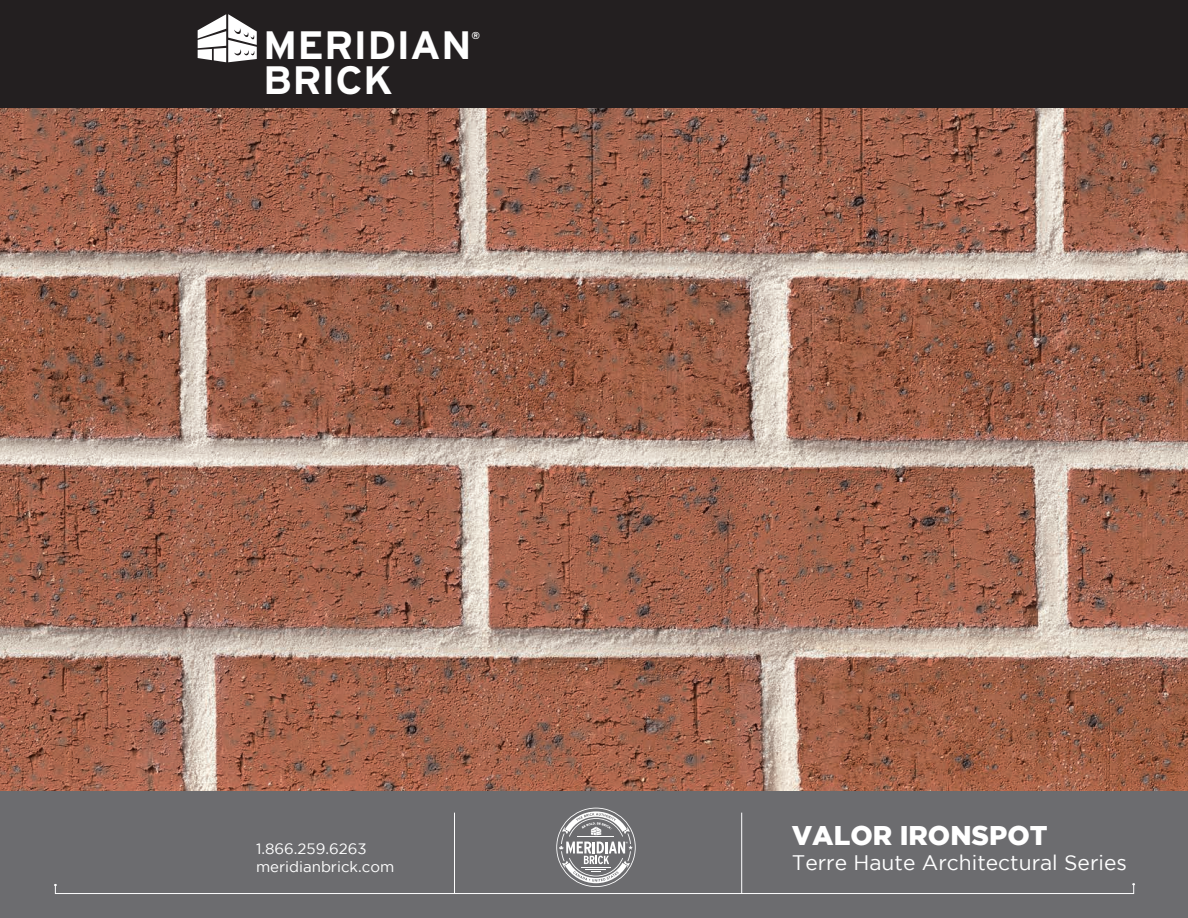
<style>
.page{position:relative;width:1188px;height:918px;background:#fff}
.page>*{position:absolute;margin:0;border:0;box-sizing:border-box;transform-origin:0 0}
.t1{font:700 39.6px "Interstate";color:#fff;scale:1.04 1}
.t2{font:900 27px "Gotham";color:#fff}
.t3{font:21px "Gotham";color:#fff}
.t4{font:15px/18px "Gotham";color:#fff}
.t5{font:700 10.05px "Interstate";color:#fff;scale:1.04 1}
</style>
<div class="page">
<div style="left:0;top:0;width:1188px;height:108px;background:#231f20"></div>
<img style="left:0;top:108px;width:1188px;height:683px">
<div style="left:0;top:791px;width:1188px;height:127px;background:#6c6c6f"></div>
<hr style="left:741px;top:813px;width:1px;height:81px;background:#fff">
<hr style="left:454px;top:813px;width:1px;height:81px;background:#fff">
<div style="left:55px;top:884px;width:1079px;height:10px;border:1px solid #fff"></div>
<svg style="left:556px;top:808px;width:80px;height:79px"></svg>
<svg style="left:198px;top:14px;width:59px;height:48px"></svg>
<h1 class="t1" style="left:263px;top:23px;width:202px">MERIDIAN</h1>
<p class="t5" style="left:472px;top:29px;width:10px">®</p>
<h1 class="t1" style="left:263px;top:58px;width:126px">BRICK</h1>
<p class="t4" style="left:256px;top:839px;width:140px">1.866.259.6263 meridianbrick.com</p>
<h2 class="t2" style="left:792px;top:820px;width:257px">VALOR IRONSPOT</h2>
<h3 class="t3" style="left:792px;top:851px;width:337px">Terre Haute Architectural Series</h3>
</div>
